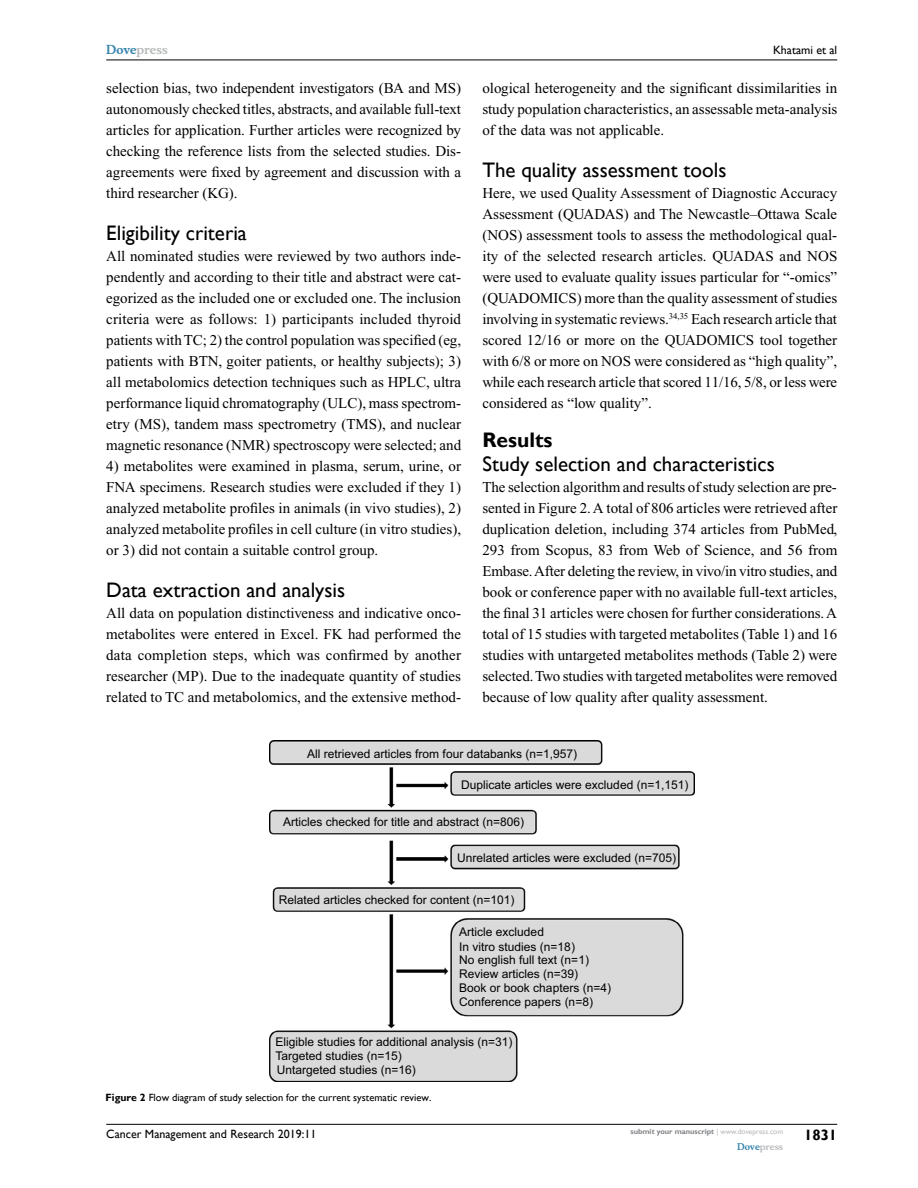
<style>
.page{position:relative;width:918px;height:1188px;background:#fff}
.page>*{position:absolute;margin:0;border:0;box-sizing:border-box;transform-origin:0 0}
.t1{font:21px "Gill Sans";color:#000}
.t2{font:700 21px "Gill Sans";color:#000}
.t3{font:15px/21px "Times New Roman";color:#000;text-align:justify}
.t4{font:700 15px "Gill Sans";color:#000}
.t5{font:12px/14px "Arial";color:#000}
.t6{font:12px "Gill Sans";color:#000}
.t7{font:700 12px "Musee";color:#b8babc}
.t8{font:10.5px "Gill Sans";color:#000}
.t9{font:700 9px "Musee";color:#b8babc}
.t10{font:700 7.5px "Gill Sans";color:#808285}
.s1{color:#3785ad}
.s2{font-weight:700}
.s3{font-weight:400;color:#b8babc}
</style>
<div class="page">
<hr style="left:106px;top:1124px;width:731px;height:1px;background:#000">
<hr style="left:106px;top:60px;width:731px;height:1px;background:#000">
<img style="left:269px;top:741px;width:426px;height:340px">
<p class="t7" style="left:106px;top:43px;width:63px"><span class="s1">Dove</span>press</p>
<p class="t3" style="left:106px;top:77px;width:356px">selection bias, two independent investigators (BA and MS) autonomously checked titles, abstracts, and available full-text articles for application. Further articles were recognized by checking the reference lists from the selected studies. Dis&shy;agreements were fixed by agreement and discussion with a third researcher (KG).</p>
<h1 class="t1" style="left:106px;top:220px;width:142px">Eligibility criteria</h1>
<p class="t3" style="left:106px;top:245px;width:357px">All nominated studies were reviewed by two authors inde&shy;pendently and according to their title and abstract were cat&shy;egorized as the included one or excluded one. The inclusion criteria were as follows: 1) participants included thyroid patients with TC; 2) the control population was specified (eg, patients with BTN, goiter patients, or healthy subjects); 3) all metabolomics detection techniques such as HPLC, ultra performance liquid chromatography (ULC), mass spectrom&shy;etry (MS), tandem mass spectrometry (TMS), and nuclear magnetic resonance (NMR) spectroscopy were selected; and</p>
<p class="t3" style="left:106px;top:455px;width:356px">4) metabolites were examined in plasma, serum, urine, or FNA specimens. Research studies were excluded if they 1) analyzed metabolite profiles in animals (in vivo studies), 2) analyzed metabolite profiles in cell culture (in vitro studies), or 3) did not contain a suitable control group.</p>
<h1 class="t1" style="left:106px;top:577px;width:240px">Data extraction and analysis</h1>
<p class="t3" style="left:106px;top:602px;width:356px">All data on population distinctiveness and indicative onco&shy;metabolites were entered in Excel. FK had performed the data completion steps, which was confirmed by another researcher (MP). Due to the inadequate quantity of studies related to TC and metabolomics, and the extensive method-</p>
<p class="t6" style="left:773px;top:43px;width:66px">Khatami et al</p>
<p class="t3" style="left:482px;top:77px;width:357px">ological heterogeneity and the significant dissimilarities in study population characteristics, an assessable meta-analysis of the data was not applicable.</p>
<h1 class="t1" style="left:482px;top:157px;width:246px">The quality assessment tools</h1>
<p class="t3" style="left:482px;top:182px;width:357px">Here, we used Quality Assessment of Diagnostic Accuracy Assessment (QUADAS) and The Newcastle–Ottawa Scale (NOS) assessment tools to assess the methodological qual&shy;ity of the selected research articles. QUADAS and NOS were used to evaluate quality issues particular for “-omics” (QUADOMICS) more than the quality assessment of studies involving in systematic reviews.<sup>34,35</sup> Each research article that scored 12/16 or more on the QUADOMICS tool together with 6/8 or more on NOS were considered as “high quality”, while each research article that scored 11/16, 5/8, or less were considered as “low quality”.</p>
<h1 class="t2" style="left:482px;top:427px;width:72px">Results</h1>
<h1 class="t1" style="left:482px;top:451px;width:294px">Study selection and characteristics</h1>
<p class="t3" style="left:482px;top:476px;width:357px">The selection algorithm and results of study selection are pre&shy;sented in Figure 2. A total of 806 articles were retrieved after duplication deletion, including 374 articles from PubMed, 293 from Scopus, 83 from Web of Science, and 56 from Embase. After deleting the review, in vivo/in vitro studies, and book or conference paper with no available full-text articles, the final 31 articles were chosen for further considerations. A total of 15 studies with targeted metabolites (Table 1) and 16 studies with untargeted metabolites methods (Table 2) were selected. Two studies with targeted metabolites were removed because of low quality after quality assessment.</p>
<p class="t5" style="left:307px;top:746px;width:271px">All retrieved articles from four databanks (n=1,957)</p>
<p class="t5" style="left:461px;top:778px;width:229px">Duplicate articles were excluded (n=1,151)</p>
<p class="t5" style="left:283px;top:815px;width:243px">Articles checked for title and abstract (n=806)</p>
<p class="t5" style="left:457px;top:850px;width:221px">Unrelated articles were excluded (n=705)</p>
<p class="t5" style="left:279px;top:892px;width:237px">Related articles checked for content (n=101)</p>
<p class="t5" style="left:459px;top:924px;width:117px;line-height:15px">Article excluded<br>In vitro studies (n=18)</p>
<p class="t5" style="left:459px;top:953px;width:153px">No english full text (n=1)<br>Review articles (n=39)<br>Book or book chapters (n=4)<br>Conference papers (n=8)</p>
<p class="t5" style="left:275px;top:1035px;width:239px">Eligible studies for additional analysis (n=31)<br>Targeted studies (n=15)<br>Untargeted studies (n=16)</p>
<p class="t8" style="left:106px;top:1091px;width:327px"><span class="s2">Figure 2</span> Flow diagram of study selection for the current systematic review.</p>
<p class="t6" style="left:106px;top:1127px;width:212px">Cancer Management and Research 2019:11</p>
<p class="t10" style="left:631px;top:1127px;width:154px">submit your manuscript <span class="s3">| www.dovepress.com</span></p>
<p class="t9" style="left:737px;top:1141px;width:48px"><span class="s1">Dove</span>press</p>
<p class="t4" style="left:804px;top:1126px;width:35px">1831</p>
</div>
